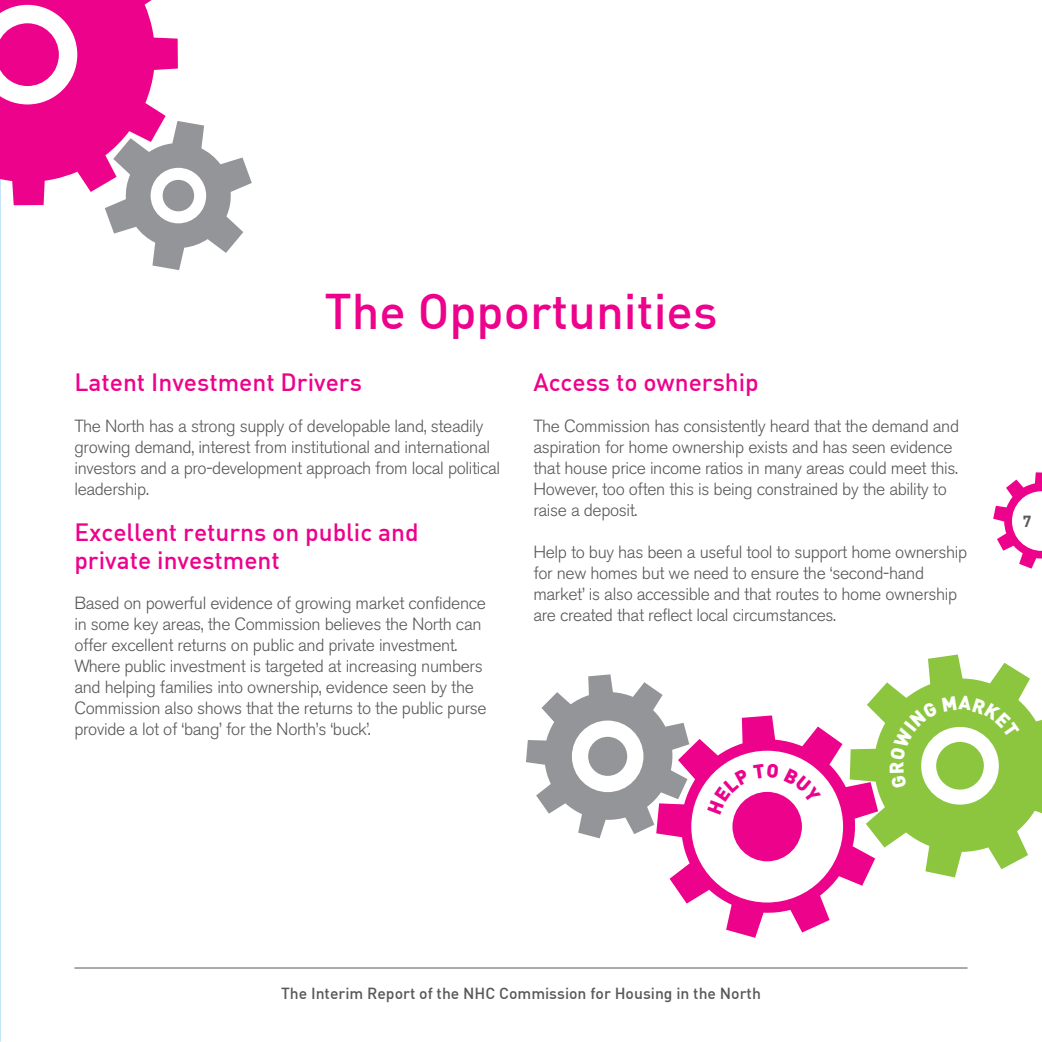
<style>
.page{position:relative;width:1042px;height:1042px;background:#fff}
.page>*{position:absolute;margin:0;border:0;box-sizing:border-box;transform-origin:0 0}
.t1{font:500 49px "DIN";color:#ed028c}
.t2{font:500 24.5px/28px "DIN";color:#ed028c}
.t3{font:300 17.5px/21px "Akzidenz Grotesk BE";letter-spacing:-.02em;color:#57585a}
.t4{font:500 15.75px "DIN";color:#57585a}
.t5{font:700 15.75px "DIN Pro";color:#57585a}
</style>
<div class="page">
<hr style="left:74px;top:967px;width:893px;height:1px;background:#57585a">
<svg style="left:993px;top:472px;width:49px;height:97px"></svg>
<svg style="left:669px;top:715px;width:198px;height:223px"></svg>
<div style="left:691px;top:751px;width:152px;height:151px;background:#fff;border-radius:50%"></div>
<div style="left:732px;top:792px;width:70px;height:69px;background:#ed028c;border-radius:50%"></div>
<svg style="left:526px;top:674px;width:163px;height:164px"></svg>
<div style="left:572px;top:720px;width:71px;height:72px;background:#fff;border-radius:50%"></div>
<div style="left:588px;top:737px;width:39px;height:39px;background:#939598;border-radius:50%"></div>
<svg style="left:0;top:0;width:252px;height:270px"></svg>
<div style="left:151px;top:168px;width:55px;height:55px;background:#fff;border-radius:50%"></div>
<div style="left:163px;top:180px;width:31px;height:31px;background:#939598;border-radius:50%"></div>
<svg style="left:707px;top:764px;width:114px;height:50px"></svg>
<svg style="left:849px;top:654px;width:193px;height:223px"></svg>
<h1 class="t1" style="left:324px;top:279px;width:394px">The Opportunities</h1>
<h2 class="t2" style="left:74px;top:368px;width:289px">Latent Investment Drivers</h2>
<p class="t3" style="left:74px;top:415px;width:427px">The North has a strong supply of developable land, steadily growing demand, interest from institutional and international investors and a pro-development approach from local political leadership.</p>
<h2 class="t2" style="left:74px;top:517px;width:346px">Excellent returns on public and private investment</h2>
<p class="t3" style="left:74px;top:593px;width:414px">Based on powerful evidence of growing market confidence in some key areas, the Commission believes the North can offer excellent returns on public and private investment.<br>Where public investment is targeted at increasing numbers and helping families into ownership, evidence seen by the Commission also shows that the returns to the public purse provide a lot of ‘bang’ for the North’s ‘buck’.</p>
<h2 class="t2" style="left:533px;top:368px;width:227px">Access to ownership</h2>
<p class="t3" style="left:533px;top:415px;width:427px">The Commission has consistently heard that the demand and aspiration for home ownership exists and has seen evidence that house price income ratios in many areas could meet this.<br>However, too often this is being constrained by the ability to raise a deposit.</p>
<p class="t3" style="left:533px;top:541px;width:435px">Help to buy has been a useful tool to support home ownership for new homes but we need to ensure the ‘second-hand market’ is also accessible and that routes to home ownership are created that reflect local circumstances.</p>
<p class="t5" style="left:1022px;top:511px;width:10px">7</p>
<p class="t4" style="left:281px;top:983px;width:481px">The Interim Report of the NHC Commission for Housing in the North</p>
</div>
